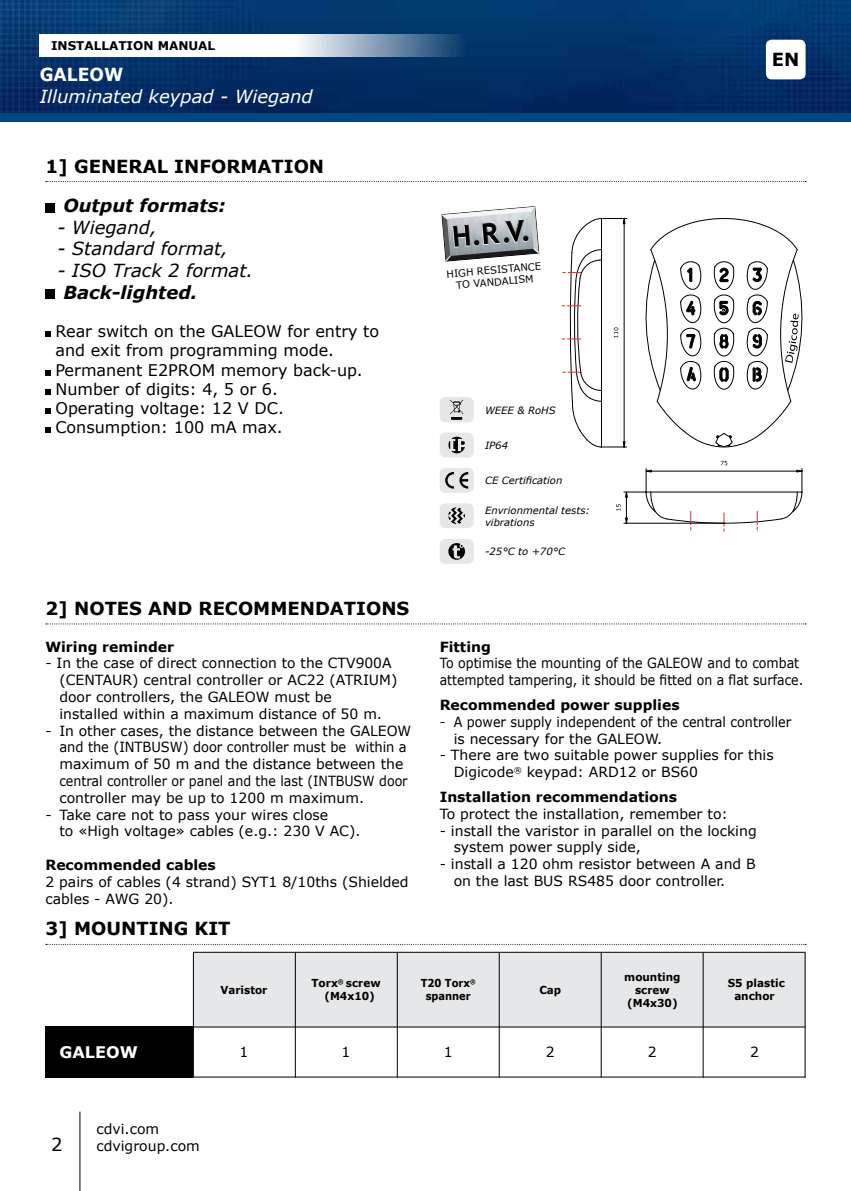
<style>
.page{position:relative;width:851px;height:1191px;background:#fff}
.page>*{position:absolute;margin:0;border:0;box-sizing:border-box;transform-origin:0 0}
.t1{font:700 18px "Verdana";color:#000}
.t2{font:italic 18px "Verdana";color:#000}
.t3{font:italic 700 18px "Verdana";color:#000}
.t4{font:italic 18px "Verdana";color:#fff}
.t5{font:700 18px "Verdana";color:#fff;scale:.95 1}
.t6{font:18px "Verdana";color:#000}
.t7{font:16px/19.2px "Verdana";color:#000}
.t8{font:700 16px "Verdana";color:#fff}
.t9{font:14px/16.8px "Verdana";color:#000}
.t10{font:14px/16.8px "Verdana";color:#000;scale:.9 1}
.t11{font:700 14px "Verdana";color:#000}
.t12{font:14px/16.8px "Verdana";color:#000;scale:.91 1}
.t13{font:700 12px "Verdana";color:#000}
.t14{font:700 11px/13.2px "Verdana";color:#000;text-align:center;scale:.95 1}
.t15{font:700 11px/13.2px "Verdana";color:#000;text-align:center;scale:.9 1}
.t16{font:italic 10px/12px "Verdana";color:#000}
.t17{font:10px/12px "Verdana";color:#000;text-align:center}
</style>
<div class="page">
<hr style="left:79px;top:1111px;width:1px;height:80px;background:#000">
<svg style="left:616px;top:461px;width:187px;height:71px"></svg>
<svg style="left:561px;top:217px;width:65px;height:231px"></svg>
<svg style="left:645px;top:218px;width:157px;height:230px"></svg>
<div style="left:439px;top:432px;width:34px;height:25px;background:#e6e7e8;border-radius:6px"></div>
<svg style="left:448px;top:437px;width:17px;height:16px"></svg>
<div style="left:439px;top:539px;width:34px;height:25px;background:#e6e7e8;border-radius:6px"></div>
<svg style="left:448px;top:543px;width:17px;height:17px"></svg>
<div style="left:439px;top:468px;width:34px;height:25px;background:#e6e7e8;border-radius:6px"></div>
<svg style="left:445px;top:472px;width:23px;height:16px"></svg>
<div style="left:439px;top:503px;width:34px;height:25px;background:#e6e7e8;border-radius:6px"></div>
<svg style="left:448px;top:507px;width:17px;height:17px"></svg>
<div style="left:439px;top:397px;width:34px;height:25px;background:#e6e7e8;border-radius:6px"></div>
<svg style="left:450px;top:400px;width:13px;height:20px"></svg>
<svg style="left:441px;top:206px;width:98px;height:56px"></svg>
<div style="left:193px;top:952px;width:612px;height:74px;background:#e6e7e8"></div>
<hr style="left:45px;top:1076px;width:760px;height:1px;background:#000">
<hr style="left:193px;top:952px;width:1px;height:125px;background:#000">
<hr style="left:295px;top:952px;width:1px;height:125px;background:#000">
<hr style="left:397px;top:952px;width:1px;height:125px;background:#000">
<hr style="left:498px;top:952px;width:1px;height:125px;background:#000">
<hr style="left:600px;top:952px;width:1px;height:125px;background:#000">
<hr style="left:702px;top:952px;width:1px;height:125px;background:#000">
<hr style="left:804px;top:952px;width:1px;height:125px;background:#000">
<hr style="left:45px;top:1026px;width:760px;height:1px;background:#000">
<hr style="left:193px;top:951px;width:612px;height:1px;background:#000">
<svg style="left:46px;top:181px;width:760px;height:1px"></svg>
<div style="left:45px;top:203px;width:10px;height:9px;background:#000"></div>
<div style="left:45px;top:289px;width:10px;height:10px;background:#000"></div>
<svg style="left:45px;top:331px;width:6px;height:6px"></svg>
<svg style="left:45px;top:370px;width:6px;height:5px"></svg>
<svg style="left:45px;top:389px;width:6px;height:6px"></svg>
<svg style="left:45px;top:408px;width:6px;height:6px"></svg>
<svg style="left:45px;top:427px;width:6px;height:6px"></svg>
<svg style="left:45px;top:943px;width:761px;height:2px"></svg>
<svg style="left:46px;top:623px;width:760px;height:1px"></svg>
<div style="left:45px;top:1026px;width:148px;height:51px;background:#000"></div>
<img style="left:0;top:0;width:850px;height:113px">
<div style="left:0;top:113px;width:850px;height:9px;background:#00467f"></div>
<svg style="left:40px;top:34px;width:425px;height:23px"></svg>
<div style="left:765px;top:40px;width:40px;height:39px;background:#fff;border-radius:6px"></div>
<p class="t13" style="left:51px;top:37px;width:166px">INSTALLATION MANUAL</p>
<p class="t5" style="left:40px;top:62px;width:89px">GALEOW</p>
<p class="t4" style="left:40px;top:84px;width:274px">Illuminated keypad - Wiegand</p>
<p class="t1" style="left:45px;top:153px;width:280px">1] GENERAL INFORMATION</p>
<p class="t3" style="left:63px;top:193px;width:164px">Output formats:</p>
<p class="t2" style="left:57px;top:215px;width:101px">- Wiegand,</p>
<p class="t2" style="left:57px;top:236px;width:172px">- Standard format,</p>
<p class="t2" style="left:57px;top:258px;width:197px">- ISO Track 2 format.</p>
<p class="t3" style="left:63px;top:279px;width:135px">Back-lighted.</p>
<p class="t7" style="left:55px;top:321px;width:325px">Rear switch on the GALEOW for entry to and exit from programming mode.<br>Permanent E2PROM memory back-up.<br>Number of digits: 4, 5 or 6.<br>Operating voltage: 12 V DC.<br>Consumption: 100 mA max.</p>
<p class="t1" style="left:45px;top:595px;width:365px">2] NOTES AND RECOMMENDATIONS</p>
<p class="t11" style="left:45px;top:636px;width:130px">Wiring reminder</p>
<p class="t9" style="left:59px;top:654px;width:339px;text-indent:-14px">- In the case of direct connection to the CTV900A (CENTAUR) central controller or AC22 (ATRIUM) door controllers, the GALEOW must be<br>installed within a maximum distance of 50 m.</p>
<p class="t9" style="left:59px;top:722px;width:353px;text-indent:-14px">- In other cases, the distance between the GALEOW and the (INTBUSW) door controller must be within a maximum of 50 m and the distance between the central controller or panel and the last (INTBUSW door controller may be up to 1200 m maximum.</p>
<p class="t9" style="left:59px;top:806px;width:302px;text-indent:-14px">- Take care not to pass your wires close<br>to «High voltage» cables (e.g.: 230 V AC).</p>
<p class="t11" style="left:45px;top:855px;width:172px">Recommended cables</p>
<p class="t9" style="left:45px;top:873px;width:365px">2 pairs of cables (4 strand) SYT1 8/10ths (Shielded cables - AWG 20).</p>
<p class="t1" style="left:45px;top:916px;width:187px">3] MOUNTING KIT</p>
<p class="t17" style="left:446px;top:268px;width:96px;rotate:-5deg">HIGH RESISTANCE<br>TO VANDALISM</p>
<p class="t16" style="left:485px;top:404px;width:72px">WEEE &amp; RoHS</p>
<p class="t16" style="left:485px;top:439px;width:24px">IP64</p>
<p class="t16" style="left:485px;top:475px;width:79px">CE Certification</p>
<p class="t16" style="left:485px;top:504px;width:106px">Envrionmental tests: vibrations</p>
<p class="t16" style="left:485px;top:545px;width:82px">-25°C to +70°C</p>
<p class="t1" style="left:771px;top:47px;width:29px">EN</p>
<p class="t11" style="left:439px;top:636px;width:53px">Fitting</p>
<p class="t10" style="left:439px;top:654px;width:405px">To optimise the mounting of the GALEOW and to combat attempted tampering, it should be fitted on a flat surface.</p>
<p class="t11" style="left:439px;top:695px;width:241px">Recommended power supplies</p>
<p class="t12" style="left:453px;top:713px;width:372px;text-indent:-14px">- A power supply independent of the central controller is necessary for the GALEOW.</p>
<p class="t9" style="left:453px;top:746px;width:321px;text-indent:-14px">- There are two suitable power supplies for this<br>Digicode<sup>®</sup> keypad: ARD12 or BS60</p>
<p class="t11" style="left:439px;top:787px;width:239px">Installation recommendations</p>
<p class="t9" style="left:439px;top:805px;width:289px">To protect the installation, remember to:</p>
<p class="t9" style="left:453px;top:822px;width:304px;text-indent:-14px">- install the varistor in parallel on the locking system power supply side,</p>
<p class="t9" style="left:453px;top:855px;width:303px;text-indent:-14px">- install a 120 ohm resistor between A and B on the last BUS RS485 door controller.</p>
<p class="t14" style="left:220px;top:983px;width:51px">Varistor</p>
<p class="t14" style="left:324px;top:976px;width:61px;text-align:left;text-indent:-13px">Torx<sup>®</sup> screw (M4x10)</p>
<p class="t15" style="left:420px;top:976px;width:62px">T20 Torx<sup>® </sup>spanner</p>
<p class="t14" style="left:539px;top:983px;width:25px">Cap</p>
<p class="t14" style="left:624px;top:969px;width:61px">mounting screw (M4x30)</p>
<p class="t14" style="left:727px;top:976px;width:61px">S5 plastic anchor</p>
<p class="t8" style="left:60px;top:1041px;width:80px">GALEOW</p>
<p class="t9" style="left:239px;top:1043px;width:10px">1</p>
<p class="t9" style="left:341px;top:1043px;width:10px">1</p>
<p class="t9" style="left:443px;top:1043px;width:10px">1</p>
<p class="t9" style="left:545px;top:1043px;width:10px">2</p>
<p class="t9" style="left:648px;top:1043px;width:10px">2</p>
<p class="t9" style="left:750px;top:1043px;width:10px">2</p>
<p class="t6" style="left:51px;top:1132px;width:13px">2</p>
<p class="t9" style="left:96px;top:1120px;width:105px">cdvi.com cdvigroup.com</p>
</div>
